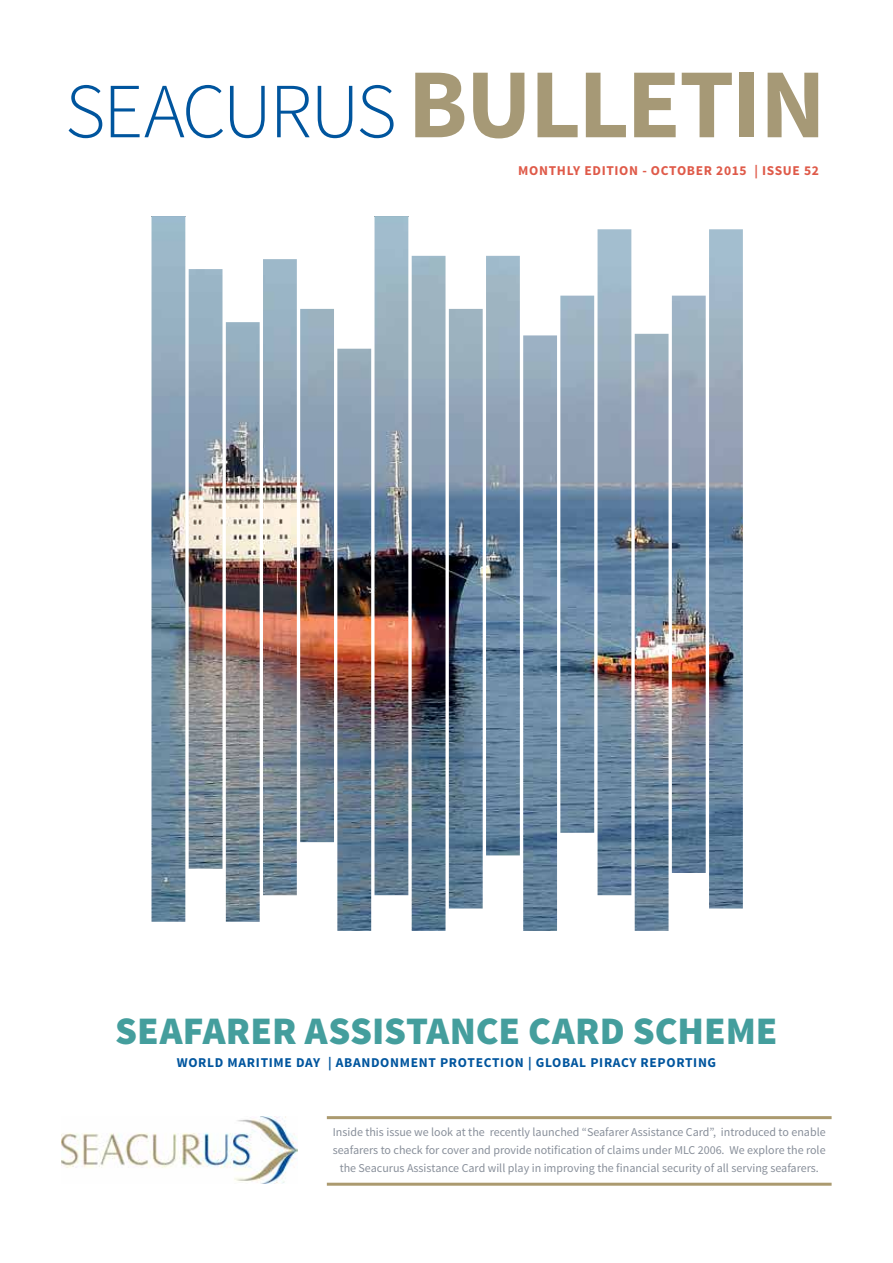
<style>
.page{position:relative;width:893px;height:1263px;background:#fff}
.page>*{position:absolute;margin:0;border:0;box-sizing:border-box;transform-origin:0 0}
.t1{font:300 78px "Source Sans Pro";letter-spacing:-.03em;color:#00559e}
.t2{font:900 39px "Source Sans Pro";color:#449e9d}
.t3{font:700 13.5px "Source Sans Pro";letter-spacing:.05em;color:#00559e}
.t4{font:700 13.5px "Source Sans Pro";letter-spacing:.05em;color:#df5a49}
.t5{font:12px/18px "Source Sans Pro";color:#888f9a;text-align:center}
.s1{font-weight:700;font-size:99px;color:#a69976}
</style>
<div class="page">
<hr style="left:327px;top:1183px;width:505px;height:3px;background:#ab9a6f">
<hr style="left:327px;top:1116px;width:505px;height:3px;background:#ab9a6f">
<img style="left:152px;top:216px;width:591px;height:715px">
<img style="left:61px;top:1116px;width:236px;height:67px">
<h1 class="t1" style="left:65px;top:64px;width:762px">SEACURUS <span class="s1">BULLETIN</span></h1>
<p class="t4" style="left:518px;top:161px;width:302px">MONTHLY EDITION - OCTOBER 2015 | ISSUE 52</p>
<h2 class="t2" style="left:115px;top:1006px;width:664px">SEAFARER ASSISTANCE CARD SCHEME</h2>
<p class="t3" style="left:177px;top:1054px;width:541px">WORLD MARITIME DAY | ABANDONMENT PROTECTION | GLOBAL PIRACY REPORTING</p>
<p class="t5" style="left:333px;top:1124px;width:494px">Inside this issue we look at the recently launched “Seafarer Assistance Card”, introduced to enable seafarers to check for cover and provide notification of claims under MLC 2006. We explore the role the Seacurus Assistance Card will play in improving the financial security of all serving seafarers.</p>
</div>
